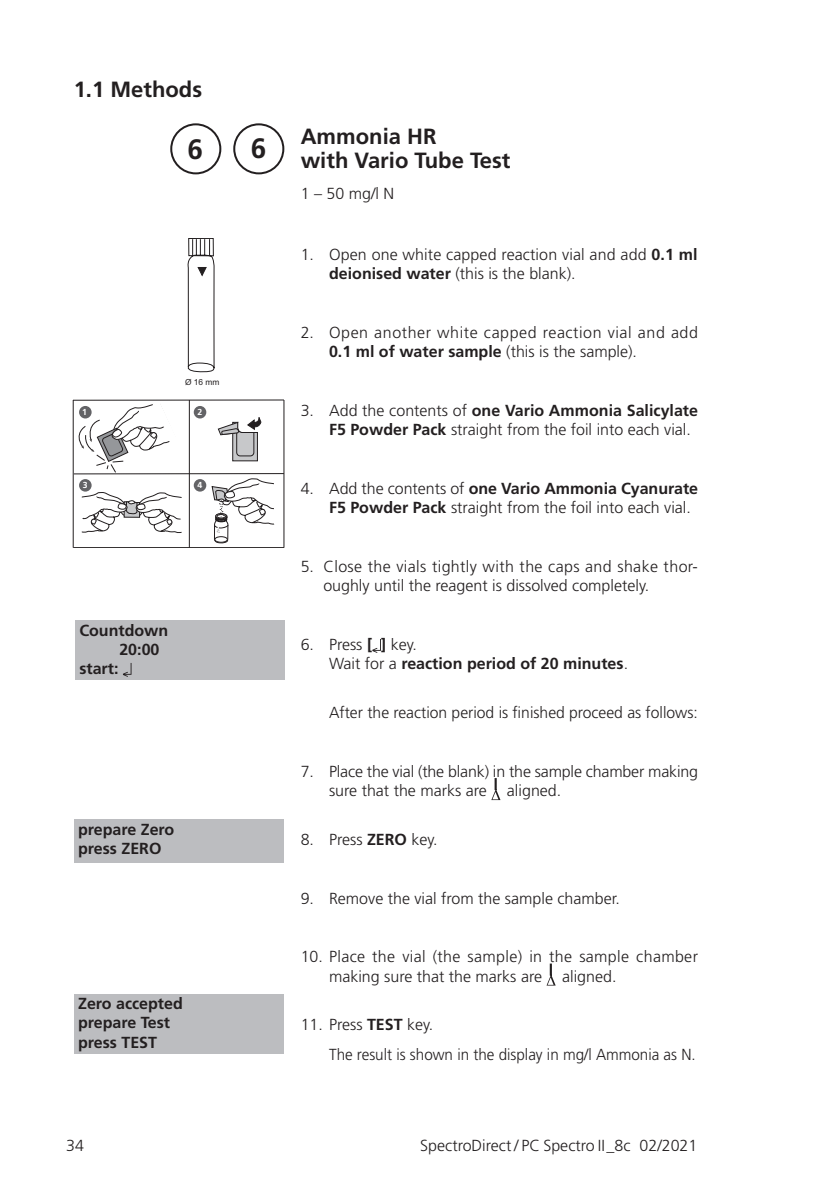
<style>
.page{position:relative;width:840px;height:1191px;background:#fff}
.page>*{position:absolute;margin:0;border:0;box-sizing:border-box;transform-origin:0 0}
.t1{font:700 28px "Frutiger LT";color:#231f20}
.t2{font:700 22px/24.2px "Frutiger LT";color:#231f20}
.t3{font:300 16px/19.2px "Frutiger LT";color:#231f20}
.t4{font:700 16px/19.2px "Frutiger LT";color:#231f20}
.t5{font:300 16px/19.2px "Frutiger LT";letter-spacing:.035em;color:#231f20}
.t6{font:300 16px/19.2px "Frutiger LT";letter-spacing:.02em;color:#231f20}
.t7{font:700 8.8px "Frutiger";color:#fff}
.t8{font:8.4px "Arial";color:#231f20}
.s1{font-weight:700}
.s2{font-weight:300}
</style>
<div class="page">
<svg style="left:372px;top:639px;width:9px;height:14px"></svg>
<svg style="left:491px;top:778px;width:9px;height:22px"></svg>
<svg style="left:546px;top:963px;width:9px;height:22px"></svg>
<div style="left:74px;top:819px;width:209px;height:44px;background:#bcbdc0"></div>
<div style="left:74px;top:993px;width:209px;height:60px;background:#bcbdc0"></div>
<div style="left:75px;top:620px;width:209px;height:60px;background:#bcbdc0"></div>
<svg style="left:123px;top:663px;width:8px;height:14px"></svg>
<svg style="left:82px;top:492px;width:99px;height:41px"></svg>
<div style="left:194px;top:406px;width:12px;height:12px;background:#636366;border-radius:50%"></div>
<div style="left:79px;top:479px;width:13px;height:12px;background:#636366;border-radius:50%"></div>
<hr style="left:73px;top:400px;width:211px;height:1px;background:#231f20">
<hr style="left:73px;top:547px;width:211px;height:1px;background:#231f20">
<hr style="left:74px;top:473px;width:210px;height:1px;background:#231f20">
<svg style="left:78px;top:404px;width:92px;height:69px"></svg>
<div style="left:194px;top:479px;width:12px;height:12px;background:#636366;border-radius:50%"></div>
<hr style="left:283px;top:400px;width:1px;height:147px;background:#231f20">
<hr style="left:73px;top:400px;width:1px;height:147px;background:#231f20">
<hr style="left:189px;top:400px;width:1px;height:147px;background:#231f20">
<svg style="left:211px;top:400px;width:70px;height:143px"></svg>
<svg style="left:187px;top:238px;width:27px;height:134px"></svg>
<div style="left:170px;top:123px;width:51px;height:51px;border:2px solid #231f20;border-radius:50%"></div>
<div style="left:233px;top:123px;width:51px;height:51px;border:2px solid #231f20;border-radius:50%"></div>
<h2 class="t2" style="left:74px;top:78px;width:130px">1.1 Methods</h2>
<h1 class="t1" style="left:187px;top:133px;width:17px">6</h1>
<h1 class="t1" style="left:251px;top:132px;width:17px">6</h1>
<p class="t8" style="left:185px;top:376px;width:36px">Ø 16 mm</p>
<p class="t7" style="left:82px;top:407px;width:6px">1</p>
<p class="t7" style="left:197px;top:407px;width:6px">2</p>
<p class="t7" style="left:83px;top:480px;width:6px">3</p>
<p class="t7" style="left:197px;top:480px;width:6px">4</p>
<p class="t4" style="left:79px;top:620px;width:90px">Countdown</p>
<p class="t4" style="left:119px;top:640px;width:42px">20:00</p>
<p class="t4" style="left:79px;top:659px;width:41px">start:</p>
<p class="t4" style="left:78px;top:820px;width:98px">prepare Zero press ZERO</p>
<p class="t4" style="left:78px;top:994px;width:106px">Zero accepted prepare Test press TEST</p>
<h2 class="t2" style="left:300px;top:125px;width:211px">Ammonia HR<br>with Vario Tube Test</h2>
<p class="t3" style="left:300px;top:184px;width:95px">1 – 50 mg/l N</p>
<p class="t3" style="left:329px;top:245px;width:370px;text-indent:-28px">1. Open one white capped reaction vial and add <span class="s1">0.1 ml deionised water</span> (this is the blank).</p>
<p class="t5" style="left:329px;top:323px;width:370px;text-indent:-28px">2. Open another white capped reaction vial and add<br><span class="s1">0.1 ml of water sample</span> (this is the sample).</p>
<p class="t3" style="left:329px;top:401px;width:370px;text-indent:-28px">3. Add the contents of <span class="s1">one Vario Ammonia Salicylate<br>F5 Powder Pack</span> straight from the foil into each vial.</p>
<p class="t3" style="left:329px;top:479px;width:370px;text-indent:-28px">4. Add the contents of <span class="s1">one Vario Ammonia Cyanurate<br>F5 Powder Pack</span> straight from the foil into each vial.</p>
<p class="t3" style="left:323px;top:557px;width:376px;text-indent:-23px">5. Close the vials tightly with the caps and shake thor&shy;oughly until the reagent is dissolved completely.</p>
<p class="t4" style="left:329px;top:635px;width:300px;text-indent:-28px"><span class="s2">6. Press</span> [ ] <span class="s2">key.<br>Wait for a</span> reaction period of 20 minutes<span class="s2">.</span></p>
<p class="t3" style="left:329px;top:703px;width:370px">After the reaction period is finished proceed as follows:</p>
<p class="t3" style="left:329px;top:762px;width:370px;text-indent:-28px">7. Place the vial (the blank) in the sample chamber making sure that the marks are</p>
<p class="t3" style="left:506px;top:781px;width:56px">aligned.</p>
<p class="t3" style="left:300px;top:829px;width:138px">8. Press <span class="s1">ZERO</span> key.</p>
<p class="t3" style="left:300px;top:888px;width:320px">9. Remove the vial from the sample chamber.</p>
<p class="t6" style="left:329px;top:947px;width:370px;text-indent:-28px">10. Place the vial (the sample) in the sample chamber making sure that the marks are</p>
<p class="t3" style="left:562px;top:966px;width:56px">aligned.</p>
<p class="t3" style="left:329px;top:1010px;width:368px;line-height:29.4px;text-indent:-28px">11. Press <span class="s1">TEST</span> key.<br>The result is shown in the display in mg/l Ammonia as N.</p>
<p class="t3" style="left:66px;top:1136px;width:19px">34</p>
<p class="t3" style="left:420px;top:1136px;width:278px">SpectroDirect / PC Spectro II_8c 02/2021</p>
</div>
